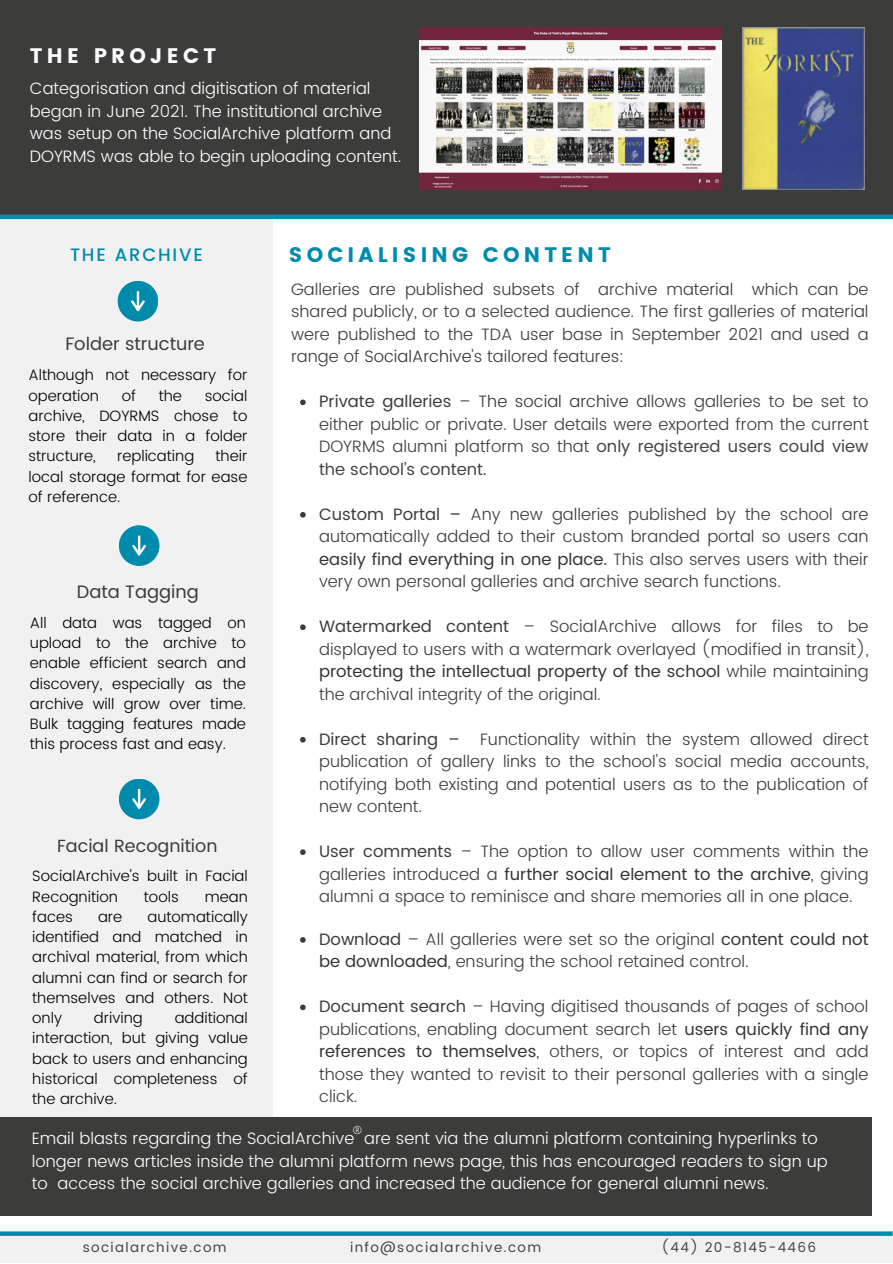
<style>
.page{position:relative;width:893px;height:1264px;background:#fff}
.page>*{position:absolute;margin:0;border:0;box-sizing:border-box;transform-origin:0 0}
.t1{font:21px "Poppins";letter-spacing:.2em;color:#008bad}
.t2{font:21px "Poppins";letter-spacing:.2em;color:#fefefe}
.t3{font:18px "Poppins";color:#3c3c3a}
.t4{font:500 18px "Poppins";letter-spacing:.1em;color:#008bad}
.t5{font:17.7px "Poppins";color:#3c3c3a}
.t6{font:300 16.5px/22.5px "Poppins";color:#3c3c3a;text-align:justify}
.t7{font:300 16.5px/22.5px "Poppins";color:#fff}
.t8{font:300 15px/20.2px "Poppins";color:#000;text-align:justify}
.t9{font:13.5px "Poppins";letter-spacing:.1em;color:#444440}
.t10{font:300 11.1px "Open Sans";color:#fefefe}
.s1{color:#333}
.s2{font-weight:400}
.s3{font-weight:400;color:#444440}
.s4{font-weight:400;color:#333}
</style>
<div class="page">
<div style="left:0;top:188px;width:273px;height:928px;background:#f1f1f1"></div>
<div style="left:118px;top:281px;width:40px;height:40px;background:#008bad;border-radius:50%"></div>
<svg style="left:131px;top:291px;width:14px;height:20px"></svg>
<div style="left:0;top:1116px;width:871px;height:99px;background:#3c3c3a"></div>
<div style="left:119px;top:525px;width:40px;height:41px;background:#008bad;border-radius:50%"></div>
<svg style="left:132px;top:535px;width:14px;height:20px"></svg>
<div style="left:0;top:0;width:892px;height:215px;background:#3c3c3a"></div>
<div style="left:0;top:214px;width:892px;height:5px;background:#008bad"></div>
<img style="left:742px;top:27px;width:122px;height:162px">
<div style="left:119px;top:778px;width:40px;height:41px;background:#008bad;border-radius:50%"></div>
<svg style="left:132px;top:789px;width:14px;height:20px"></svg>
<div style="left:0;top:1235px;width:892px;height:27px;background:#f1f1f1"></div>
<svg style="left:0;top:1231px;width:892px;height:4px;background:#1896b4"></svg>
<img style="left:420px;top:27px;width:301px;height:162px">
<svg style="left:300px;top:399px;width:6px;height:6px"></svg>
<svg style="left:300px;top:512px;width:6px;height:5px"></svg>
<svg style="left:300px;top:624px;width:6px;height:6px"></svg>
<svg style="left:300px;top:737px;width:6px;height:5px"></svg>
<svg style="left:300px;top:849px;width:6px;height:6px"></svg>
<svg style="left:300px;top:937px;width:6px;height:5px"></svg>
<svg style="left:300px;top:1004px;width:6px;height:6px"></svg>
<p class="t2" style="left:30px;top:43px;width:188px">THE PROJECT</p>
<p class="t7" style="left:30px;top:77px;width:373px">Categorisation and digitisation of material began in June 2021. The institutional archive was setup on the SocialArchive platform and DOYRMS was able to begin uploading content.</p>
<p class="t4" style="left:70px;top:244px;width:134px">THE ARCHIVE</p>
<p class="t3" style="left:65px;top:333px;width:141px">Folder structure</p>
<p class="t8" style="left:28px;top:365px;width:220px">Although not necessary for operation</p>
<p class="t8" style="left:122px;top:385px;width:16px">of</p>
<p class="t8" style="left:159px;top:385px;width:25px">the</p>
<p class="t8" style="left:28px;top:385px;width:220px;text-indent:176px">social archive, DOYRMS chose to store their data in a folder structure,</p>
<p class="t8" style="left:28px;top:446px;width:220px;text-indent:187px">their local storage format for ease of reference.</p>
<p class="t8" style="left:117px;top:446px;width:79px">replicating</p>
<p class="t3" style="left:77px;top:581px;width:124px">Data Tagging</p>
<p class="t8" style="left:30px;top:612px;width:218px">All data was tagged on upload to the archive to enable efficient search and discovery, especially as the archive will grow over time.<br>Bulk tagging features made this process fast and easy.</p>
<p class="t5" style="left:57px;top:835px;width:162px">Facial Recognition</p>
<p class="t8" style="left:32px;top:866px;width:217px">SocialArchive's built in Facial<br>Recognition</p>
<p class="t8" style="left:144px;top:886px;width:36px">tools</p>
<p class="t8" style="left:205px;top:886px;width:45px">mean</p>
<p class="t8" style="left:32px;top:906px;width:42px">faces</p>
<p class="t8" style="left:98px;top:906px;width:26px">are</p>
<p class="t8" style="left:32px;top:906px;width:217px;text-indent:115px">automatically identified and matched in archival material, from which alumni can find or search for themselves and others. Not only</p>
<p class="t8" style="left:32px;top:1007px;width:217px;text-indent:142px">additional interaction, but giving value back to users and enhancing historical completeness of the archive.</p>
<p class="t8" style="left:94px;top:1007px;width:50px">driving</p>
<p class="t1" style="left:289px;top:242px;width:323px">SOCIALISING CONTENT</p>
<p class="t6" style="left:291px;top:278px;width:579px">Galleries are published subsets of archive material which can be shared publicly, or to a selected audience. The first galleries of material were published to the TDA user base in September 2021 and used a range of <span class="s1">SocialArchive</span>'s tailored features:</p>
<p class="t6" style="left:319px;top:390px;width:551px"><span class="s2">Private galleries</span> – <span class="s1">The social archive</span> allows galleries to be set to either public or private. User details were exported from the current DOYRMS alumni platform so that <span class="s3">only registered users could view the school’s content.</span></p>
<p class="t6" style="left:319px;top:503px;width:551px"><span class="s2">Custom Portal –</span> Any new galleries published by the school are automatically added to their custom branded portal so users can <span class="s4">easily find everything in one place.</span> This also serves users with their very own personal galleries and archive search functions.</p>
<p class="t6" style="left:319px;top:615px;width:551px"><span class="s2">Watermarked content</span> – SocialArchive allows for files to be displayed to users with a watermark overlayed (modified in transit), <span class="s4">protecting the intellectual property of the school</span> while maintaining the archival integrity of the original.</p>
<p class="t6" style="left:319px;top:727px;width:551px"><span class="s2">Direct sharing –</span> Functionality within the system allowed direct publication of gallery links to the school's social media accounts, notifying both existing and potential users as to the publication of new content.</p>
<p class="t6" style="left:319px;top:840px;width:551px"><span class="s2">User comments</span> – The option to allow user comments within the galleries introduced a <span class="s4">further social element to the archive</span>, giving alumni a space to reminisce and share memories all in one place.</p>
<p class="t6" style="left:319px;top:928px;width:551px"><span class="s2">Download</span> – All galleries were set so the original <span class="s4">content could not be downloaded</span>, ensuring the school retained control.</p>
<p class="t6" style="left:319px;top:995px;width:551px"><span class="s2">Document search</span> – Having digitised thousands of pages of school publications, enabling document search let <span class="s4">users quickly find any references to themselves</span>, others, or topics of interest and add those they wanted to revisit to their personal galleries with a single click.</p>
<p class="t10" style="left:353px;top:1122px;width:11px">®</p>
<p class="t7" style="left:32px;top:1126px;width:797px">Email blasts regarding the SocialArchive are sent via the alumni platform containing hyperlinks to longer news articles inside the alumni platform news page, this has encouraged readers to sign up to access the social archive galleries and increased the audience for general alumni news.</p>
<p class="t9" style="left:83px;top:1239px;width:145px">socialarchive.com</p>
<p class="t9" style="left:350px;top:1239px;width:192px">info@socialarchive.com</p>
<p class="t9" style="left:661px;top:1239px;width:156px">(44) 20-8145-4466</p>
</div>
